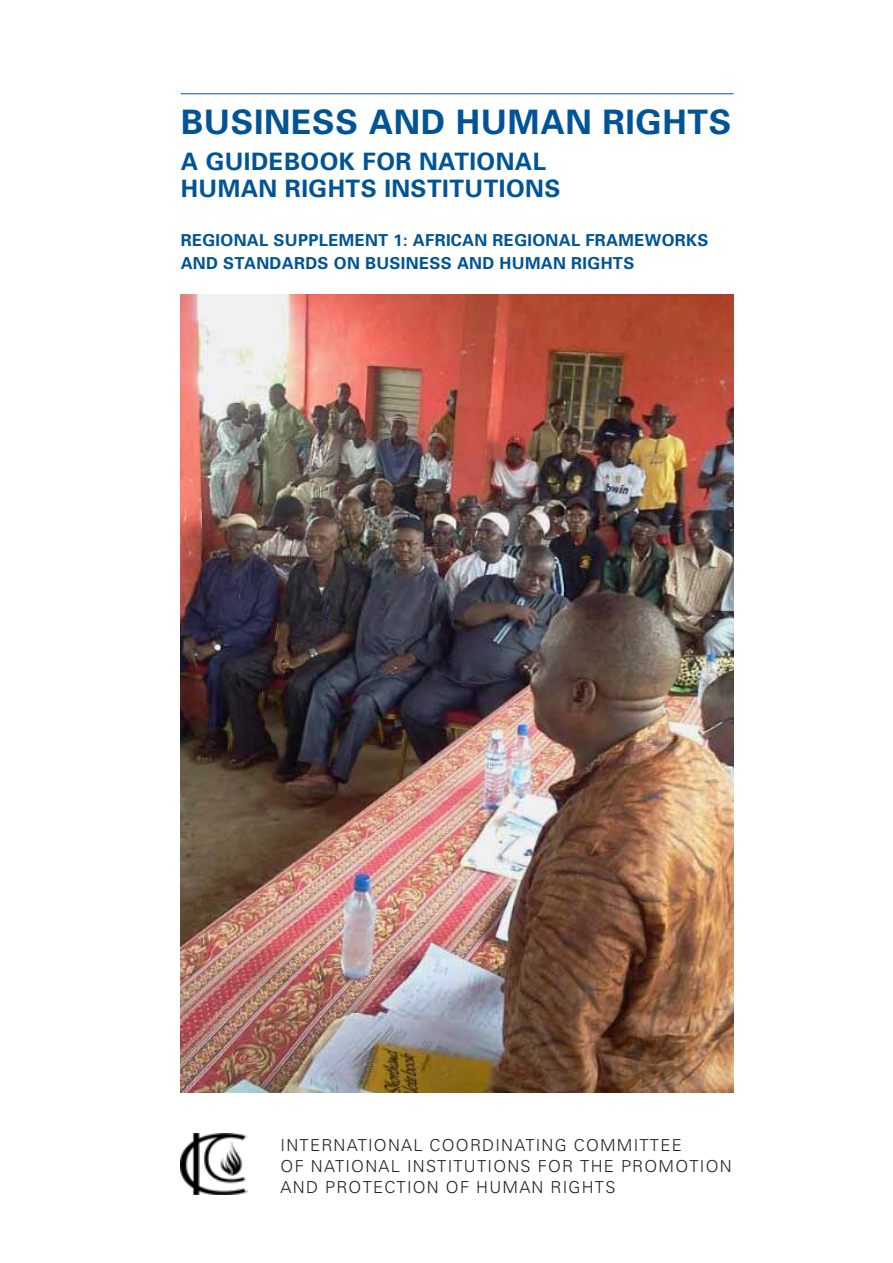
<style>
.page{position:relative;width:893px;height:1263px;background:#fff}
.page>*{position:absolute;margin:0;border:0;box-sizing:border-box;transform-origin:0 0}
.Titel{font:700 33.75px "Univers";letter-spacing:.02em;color:#005496}
.Titel-2{font:700 24px/27px "Univers";letter-spacing:.02em;color:#005496}
.titelblad{font:300 16.5px/21px "Univers";letter-spacing:.075em;color:#231f20}
.Titel-3{font:700 16.5px/22.5px "Univers";letter-spacing:.02em;color:#005496}
</style>
<div class="page">
<img style="left:181px;top:1133px;width:67px;height:62px">
<img style="left:181px;top:295px;width:552px;height:798px">
<hr style="left:181px;top:94px;width:552px;height:1px;background:#005496">
<p class="Titel" style="left:181px;top:100px;width:552px">BUSINESS AND HUMAN RIGHTS</p>
<p class="Titel-2" style="left:181px;top:147px;width:381px">A GUIDEBOOK FOR NATIONAL<br>HUMAN RIGHTS INSTITUTIONS</p>
<p class="Titel-3" style="left:181px;top:229px;width:529px">REGIONAL SUPPLEMENT 1: AFRICAN REGIONAL FRAMEWORKS<br>AND STANDARDS ON BUSINESS AND HUMAN RIGHTS</p>
<p class="titelblad" style="left:281px;top:1134px;width:403px">INTERNATIONAL COORDINATING COMMITTEE</p>
<p class="titelblad" style="left:281px;top:1155px;width:453px">OF NATIONAL INSTITUTIONS FOR THE PROMOTION<br>AND PROTECTION OF HUMAN RIGHTS</p>
</div>
